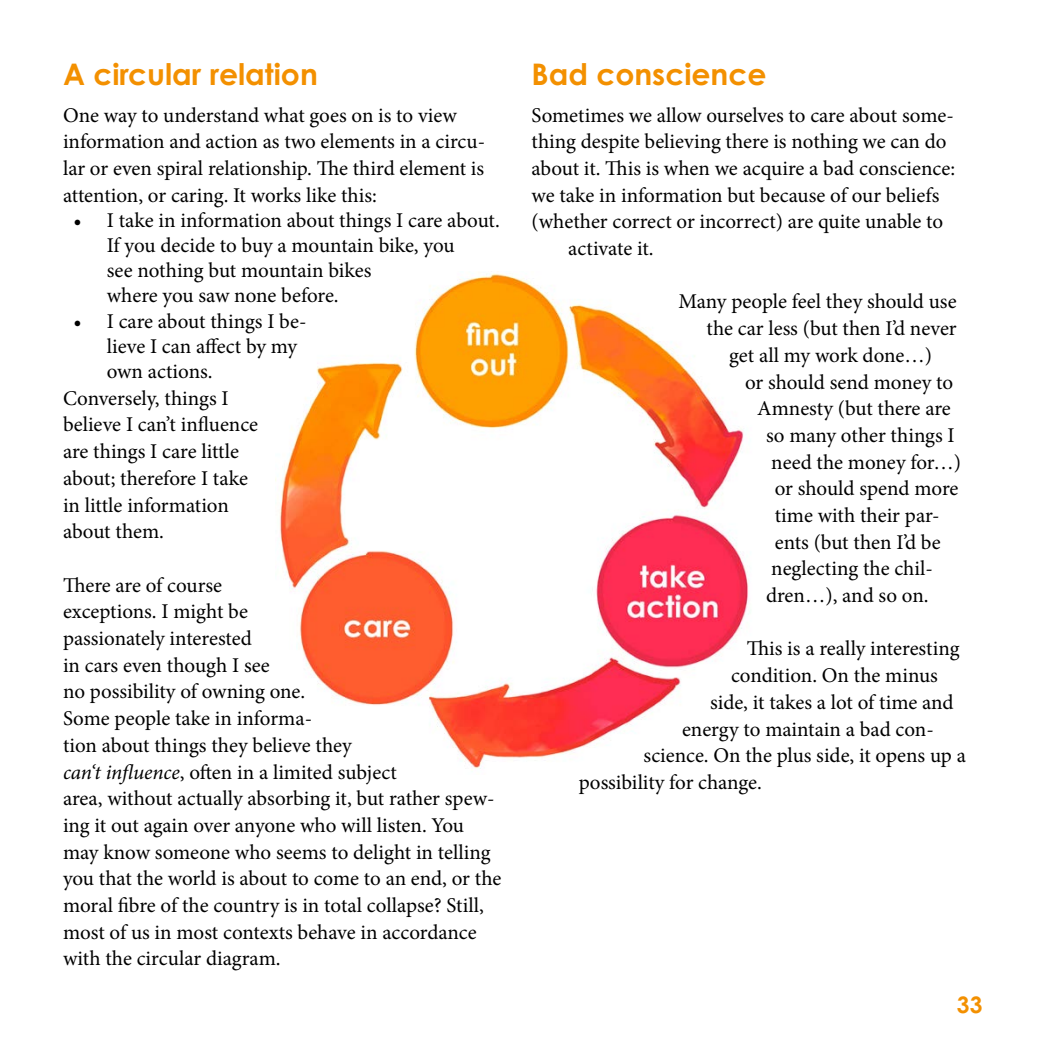
<style>
.page{position:relative;width:1042px;height:1042px;background:#fff}
.page>*{position:absolute;margin:0;border:0;box-sizing:border-box;transform-origin:0 0}
.t1{font:700 29.75px "Century Gothic Pro";color:#f39000}
.t2{font:700 22.75px "Century Gothic Pro";color:#f39000}
.t3{font:21px/26.8px "Minion Pro";letter-spacing:-.005em;color:#000}
.s1{font-style:italic}
</style>
<div class="page">
<img style="left:275px;top:271px;width:474px;height:498px">
<h1 class="t1" style="left:63px;top:56px;width:256px">A circular relation</h1>
<p class="t3" style="left:63px;top:102px;width:424px">One way to understand what goes on is to view information and action as two elements in a circu&shy;lar or even spiral relationship. The third element is attention, or caring. It works like this:</p>
<p class="t3" style="left:107px;top:208px;width:394px;line-height:25.2px;text-indent:-33px">• I take in information about things I care about.<br>If you decide to buy a mountain bike, you<br>see nothing but mountain bikes<br>where you saw none before.</p>
<p class="t3" style="left:74px;top:308px;width:234px">• I care about things I be-</p>
<p class="t3" style="left:107px;top:333px;width:192px">lieve I can affect by my</p>
<p class="t3" style="left:107px;top:358px;width:107px">own actions.</p>
<p class="t3" style="left:63px;top:385px;width:167px">Conversely, things I</p>
<p class="t3" style="left:63px;top:411px;width:197px">believe I can’t influence</p>
<p class="t3" style="left:63px;top:438px;width:177px">are things I care little</p>
<p class="t3" style="left:63px;top:465px;width:186px">about; therefore I take</p>
<p class="t3" style="left:63px;top:491px;width:167px">in little information</p>
<p class="t3" style="left:63px;top:518px;width:103px">about them.</p>
<p class="t3" style="left:63px;top:572px;width:440px">There are of course<br>exceptions. I might be<br>passionately interested<br>in cars even though I see<br>no possibility of owning one.<br>Some people take in informa-<br>tion about things they believe they<br><span class="s1">can‘t influence</span>, often in a limited subject<br>area, without actually absorbing it, but rather spew&shy;ing it out again over anyone who will listen. You may know someone who seems to delight in telling you that the world is about to come to an end, or the moral fibre of the country is in total collapse? Still, most of us in most contexts behave in accordance with the circular diagram.</p>
<h1 class="t1" style="left:531px;top:56px;width:237px">Bad conscience</h1>
<p class="t3" style="left:531px;top:102px;width:424px">Sometimes we allow ourselves to care about some-</p>
<p class="t3" style="left:531px;top:128px;width:416px">thing despite believing there is nothing we can do</p>
<p class="t3" style="left:531px;top:155px;width:425px">about it. This is when we acquire a bad conscience:</p>
<p class="t3" style="left:531px;top:182px;width:409px">we take in information but because of our beliefs</p>
<p class="t3" style="left:531px;top:208px;width:413px">(whether correct or incorrect) are quite unable to</p>
<p class="t3" style="left:568px;top:235px;width:87px">activate it.</p>
<p class="t3" style="left:678px;top:288px;width:280px">Many people feel they should use</p>
<p class="t3" style="left:706px;top:315px;width:252px">the car less (but then I’d never</p>
<p class="t3" style="left:729px;top:342px;width:204px">get all my work done…)</p>
<p class="t3" style="left:745px;top:368px;width:210px">or should send money to</p>
<p class="t3" style="left:757px;top:395px;width:195px">Amnesty (but there are</p>
<p class="t3" style="left:766px;top:422px;width:190px">so many other things I</p>
<p class="t3" style="left:771px;top:448px;width:191px">need the money for…)</p>
<p class="t3" style="left:775px;top:475px;width:185px">or should spend more</p>
<p class="t3" style="left:775px;top:502px;width:166px">time with their par-</p>
<p class="t3" style="left:775px;top:529px;width:167px">ents (but then I’d be</p>
<p class="t3" style="left:771px;top:555px;width:163px">neglecting the chil-</p>
<p class="t3" style="left:766px;top:582px;width:164px">dren…), and so on.</p>
<p class="t3" style="left:747px;top:635px;width:214px">This is a really interesting</p>
<p class="t3" style="left:731px;top:662px;width:208px">condition. On the minus</p>
<p class="t3" style="left:710px;top:689px;width:245px">side, it takes a lot of time and</p>
<p class="t3" style="left:682px;top:715px;width:253px">energy to maintain a bad con-</p>
<p class="t3" style="left:643px;top:742px;width:324px">science. On the plus side, it opens up a</p>
<p class="t3" style="left:579px;top:769px;width:185px">possibility for change.</p>
<p class="t2" style="left:957px;top:990px;width:27px">33</p>
</div>
